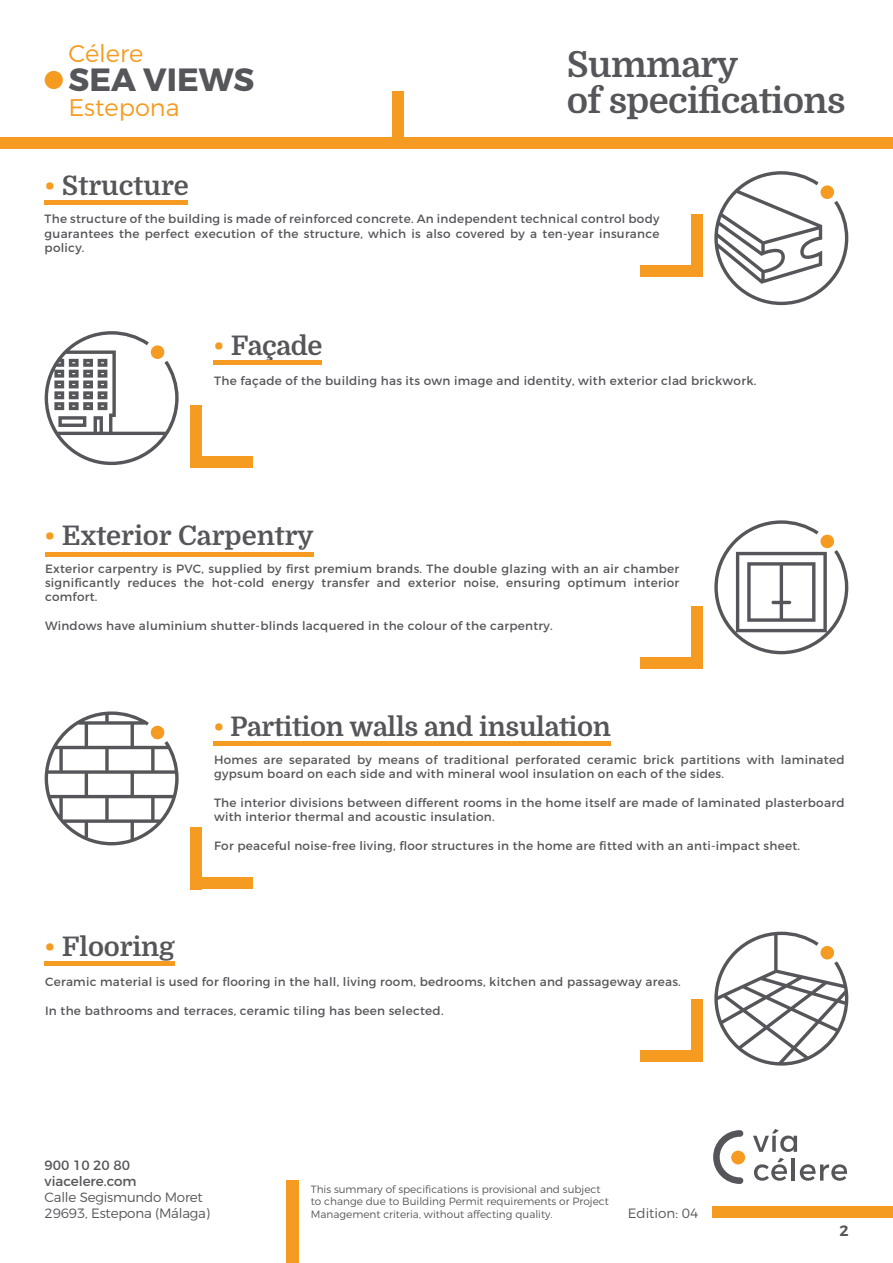
<style>
.page{position:relative;width:893px;height:1263px;background:#fff}
.page>*{position:absolute;margin:0;border:0;box-sizing:border-box;transform-origin:0 0}
.t1{font:700 36px/36px "Domine";letter-spacing:-.02em;color:#55565a}
.t2{font:700 32.1px "Montserrat";color:#55565a}
.t3{font:700 27px "Domine";letter-spacing:-.005em;color:#55565a}
.t4{font:300 24.15px "Montserrat";color:#f59b21}
.t5{font:600 15px "Montserrat";color:#55565a}
.t6{font:300 13.5px/16.2px "Montserrat";letter-spacing:-.015em;color:#55565a}
.t7{font:13.5px/16.2px "Montserrat";color:#55565a}
.t8{font:12px/14.4px "Montserrat";letter-spacing:.02em;color:#55565a;text-align:justify}
.t9{font:300 10.5px/12.6px "Montserrat";color:#55565a}
.s1{color:#f59b21}
</style>
<div class="page">
<svg style="left:753px;top:1129px;width:44px;height:23px"></svg>
<svg style="left:754px;top:1158px;width:33px;height:23px"></svg>
<hr style="left:792px;top:1158px;width:3px;height:22px;background:#55565a">
<svg style="left:800px;top:1164px;width:47px;height:17px"></svg>
<div style="left:731px;top:1150px;width:14px;height:14px;background:#f59b21;border-radius:50%"></div>
<svg style="left:713px;top:1130px;width:30px;height:54px"></svg>
<div style="left:0;top:137px;width:893px;height:12px;background:#f59b21"></div>
<div style="left:712px;top:1206px;width:181px;height:12px;background:#f59b21"></div>
<div style="left:392px;top:92px;width:12px;height:46px;background:#f59b21"></div>
<div style="left:287px;top:1181px;width:12px;height:82px;background:#f59b21"></div>
<hr style="left:213px;top:361px;width:109px;height:4px;background:#f59b21">
<svg style="left:45px;top:331px;width:134px;height:134px"></svg>
<div style="left:190px;top:406px;width:12px;height:62px;background:#f59b21"></div>
<div style="left:190px;top:456px;width:62px;height:12px;background:#f59b21"></div>
<div style="left:190px;top:827px;width:12px;height:62px;background:#f59b21"></div>
<div style="left:190px;top:877px;width:62px;height:12px;background:#f59b21"></div>
<hr style="left:45px;top:201px;width:143px;height:4px;background:#f59b21">
<svg style="left:714px;top:171px;width:134px;height:134px"></svg>
<div style="left:640px;top:265px;width:62px;height:12px;background:#f59b21"></div>
<div style="left:691px;top:215px;width:11px;height:62px;background:#f59b21"></div>
<div style="left:640px;top:1050px;width:62px;height:12px;background:#f59b21"></div>
<div style="left:691px;top:1000px;width:11px;height:62px;background:#f59b21"></div>
<div style="left:640px;top:657px;width:62px;height:12px;background:#f59b21"></div>
<div style="left:691px;top:607px;width:11px;height:62px;background:#f59b21"></div>
<hr style="left:213px;top:741px;width:398px;height:4px;background:#f59b21">
<svg style="left:44px;top:711px;width:135px;height:134px"></svg>
<hr style="left:45px;top:552px;width:269px;height:4px;background:#f59b21">
<svg style="left:714px;top:520px;width:134px;height:134px"></svg>
<hr style="left:45px;top:961px;width:130px;height:4px;background:#f59b21">
<svg style="left:714px;top:931px;width:134px;height:134px"></svg>
<div style="left:45px;top:71px;width:18px;height:18px;background:#f59b21;border-radius:50%"></div>
<h3 class="t4" style="left:69px;top:39px;width:76px">Célere</h3>
<h2 class="t2" style="left:69px;top:60px;width:187px">SEA VIEWS</h2>
<h3 class="t4" style="left:69px;top:92px;width:113px">Estepona</h3>
<h3 class="t3" style="left:45px;top:171px;width:146px"><span class="s1">•</span> Structure</h3>
<h1 class="t1" style="left:567px;top:47px;width:280px">Summary<br>of specifications</h1>
<p class="t8" style="left:45px;top:212px;width:616px">The structure of the building is made of reinforced concrete. An independent technical control body guarantees the perfect execution of the structure, which is also covered by a ten-year insurance policy.</p>
<h3 class="t3" style="left:213px;top:331px;width:111px"><span class="s1">•</span> Façade</h3>
<p class="t8" style="left:214px;top:373px;width:544px">The façade of the building has its own image and identity, with exterior clad brickwork.</p>
<h3 class="t3" style="left:45px;top:520px;width:271px"><span class="s1">•</span> Exterior Carpentry</h3>
<p class="t8" style="left:45px;top:561px;width:636px">Exterior carpentry is PVC, supplied by first premium brands. The double glazing with an air chamber significantly reduces the hot-cold energy transfer and exterior noise, ensuring optimum interior comfort.</p>
<p class="t8" style="left:45px;top:619px;width:509px">Windows have aluminium shutter-blinds lacquered in the colour of the carpentry.</p>
<h3 class="t3" style="left:213px;top:711px;width:399px"><span class="s1">•</span> Partition walls and insulation</h3>
<h3 class="t3" style="left:45px;top:932px;width:132px"><span class="s1">•</span> Flooring</h3>
<p class="t8" style="left:214px;top:752px;width:632px">Homes are separated by means of traditional perforated ceramic brick partitions with laminated gypsum board on each side and with mineral wool insulation on each of the sides.</p>
<p class="t8" style="left:214px;top:795px;width:632px">The interior divisions between different rooms in the home itself are made of laminated plasterboard with interior thermal and acoustic insulation.</p>
<p class="t8" style="left:214px;top:839px;width:587px">For peaceful noise-free living, floor structures in the home are fitted with an anti-impact sheet.</p>
<p class="t8" style="left:45px;top:974px;width:637px">Ceramic material is used for flooring in the hall, living room, bedrooms, kitchen and passageway areas.</p>
<p class="t8" style="left:45px;top:1003px;width:400px">In the bathrooms and terraces, ceramic tiling has been selected.</p>
<p class="t7" style="left:45px;top:1157px;width:94px">900 10 20 80 viacelere.com</p>
<p class="t6" style="left:45px;top:1189px;width:167px">Calle Segismundo Moret<br>29693, Estepona (Málaga)</p>
<p class="t9" style="left:311px;top:1182px;width:299px">This summary of specifications is provisional and subject to change due to Building Permit requirements or Project<br>Management criteria, without affecting quality.</p>
<p class="t6" style="left:628px;top:1205px;width:72px">Edition: 04</p>
<p class="t5" style="left:839px;top:1221px;width:11px">2</p>
</div>
